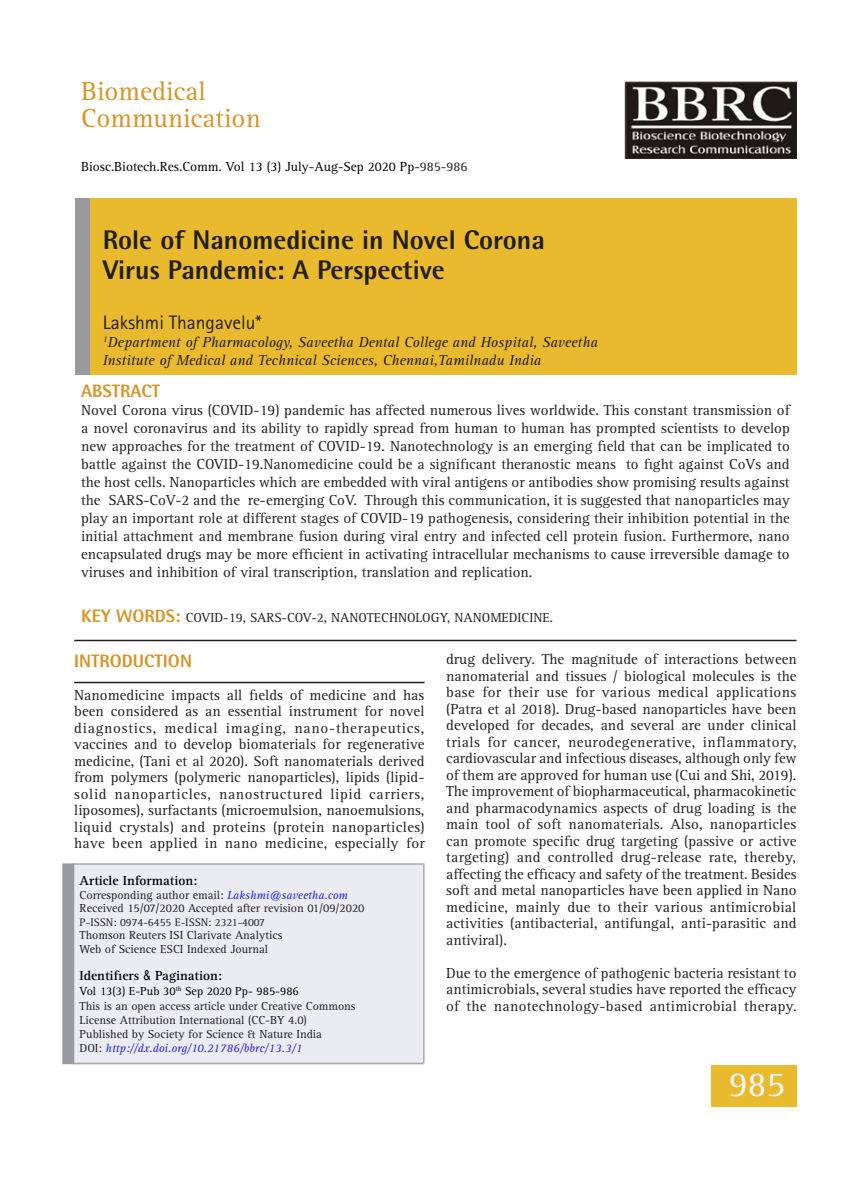
<style>
.page{position:relative;width:864px;height:1188px;background:#fff}
.page>*{position:absolute;margin:0;border:0;box-sizing:border-box;transform-origin:0 0}
.Body_text{font:36px "Rotis Serif Std";color:#f6f6f7}
.Body_text-2{font:800 27px/30px "Rotis Semi Sans Std";color:#231f20}
.Body_text-3{font:27px "Rotis Serif Std";color:#d69429}
.Body_text-4{font:19.5px "Rotis Sans Serif Std";color:#231f20}
.Body_text-5{font:800 18px "Rotis Semi Sans Std";color:#d69429}
.Body_text-6{font:15px/16.5px "Rotis Serif Std";letter-spacing:.005em;color:#231f20;text-align:justify}
.Body_text-7{font:italic 15px "Rotis Serif Std";color:#231f20}
.Body_text-8{font:13.5px "Rotis Serif Std";color:#231f20}
.Body_text-9{font:13.5px "Rotis Serif Std";color:#000}
.Body_text-10{font:700 13.5px "Rotis Serif Std";color:#000}
.Body_text-11{font:12px/14.2px "Rotis Serif Std";color:#231f20}
.Body_text-12{font:italic 12px "Rotis Serif Std";color:#2321e8}
.Body_text-13{font:12px "Rotis Serif Std";color:#000}
.Body_text-14{font:11.25px "Rotis Serif Std";color:#231f20}
.s1{color:#231f20}
.s2{font-family:"Rotis Semi Sans Std";font-weight:800;font-size:18px;color:#d69429}
.s3{font-style:italic;color:#2321e8}
.s4{font-family:"Arial Narrow";font-weight:400}
.s5{font-style:normal;color:#231f20}
</style>
<div class="page">
<img style="left:625px;top:81px;width:171px;height:77px">
<div style="left:89px;top:198px;width:707px;height:176px;background:#eaba2e"></div>
<div style="left:75px;top:198px;width:15px;height:177px;background:#989a9d"></div>
<hr style="left:74px;top:640px;width:722px;height:1px;background:#231f20">
<hr style="left:74px;top:682px;width:351px;height:1px;background:#231f20">
<div style="left:711px;top:1065px;width:85px;height:42px;background:#eaba2e"></div>
<div style="left:73px;top:864px;width:350px;height:200px;background:#eaecf2"></div>
<hr style="left:423px;top:863px;width:2px;height:200px;background:#a8aaad">
<hr style="left:73px;top:863px;width:350px;height:2px;background:#a8aaad">
<hr style="left:73px;top:1063px;width:350px;height:1px;background:#a8aaad">
<div style="left:62px;top:863px;width:12px;height:201px;background:#989a9d"></div>
<p class="Body_text-3" style="left:81px;top:75px;width:127px">Biomedical</p>
<p class="Body_text-3" style="left:81px;top:102px;width:181px">Communication</p>
<p class="Body_text-9" style="left:81px;top:158px;width:388px">Biosc.Biotech.Res.Comm. Vol 13 (3) July-Aug-Sep 2020 Pp-<span class="s1">985-986</span></p>
<p class="Body_text-2" style="left:103px;top:225px;width:444px">Role of Nanomedicine in Novel Corona<br>Virus Pandemic: A Perspective</p>
<p class="Body_text-4" style="left:103px;top:311px;width:160px">Lakshmi Thangavelu*</p>
<p class="Body_text-7" style="left:103px;top:333px;width:497px"><sup>1</sup>Department of Pharmacology, Saveetha Dental College and Hospital, Saveetha</p>
<p class="Body_text-7" style="left:103px;top:351px;width:440px">Institute of Medical and Technical Sciences, Chennai,Tamilnadu India</p>
<p class="Body_text-5" style="left:81px;top:379px;width:81px">ABSTRACT</p>
<p class="Body_text-6" style="left:81px;top:401px;width:711px;line-height:18px">Novel Corona virus (COVID-19) pandemic has affected numerous lives worldwide. This constant transmission of a novel coronavirus and its ability to rapidly spread from human to human has prompted scientists to develop new approaches for the treatment of COVID-19. Nanotechnology is an emerging field that can be implicated to battle against the COVID-19.Nanomedicine could be a significant theranostic means to fight against CoVs and the host cells. Nanoparticles which are embedded with viral antigens or antibodies show promising results against the SARS-CoV-2 and the re-emerging CoV. Through this communication, it is suggested that nanoparticles may play an important role at different stages of COVID-19 pathogenesis, considering their inhibition potential in the initial attachment and membrane fusion during viral entry and infected cell protein fusion. Furthermore, nano encapsulated drugs may be more efficient in activating intracellular mechanisms to cause irreversible damage to viruses and inhibition of viral transcription, translation and replication.</p>
<p class="Body_text-8" style="left:81px;top:610px;width:269px"><span class="s2">KEY WORDS:</span> COVID-19, SARS-CoV-2, Nanot</p>
<p class="Body_text-8" style="left:374px;top:610px;width:100px">echnology, Nano</p>
<p class="Body_text-8" style="left:490px;top:610px;width:27px">medicin</p>
<p class="Body_text-8" style="left:542px;top:610px;width:12px">e.</p>
<p class="Body_text-5" style="left:74px;top:649px;width:119px">INTRODUCTION</p>
<p class="Body_text-6" style="left:74px;top:687px;width:352px">Nanomedicine impacts all fields of medicine and has been considered as an essential instrument for novel diagnostics, medical imaging, nano-therapeutics, vaccines and to develop biomaterials for regenerative medicine, (Tani et al 2020). Soft nanomaterials derived from polymers (polymeric nanoparticles), lipids (lipid&shy;solid nanoparticles, nanostructured lipid carriers, liposomes), surfactants (microemulsion, nanoemulsions, liquid crystals) and proteins (protein nanoparticles) have been applied in nano medicine, especially for</p>
<p class="Body_text-10" style="left:80px;top:873px;width:119px">Article Information:</p>
<p class="Body_text-11" style="left:80px;top:888px;width:270px">Corresponding author email: <span class="s3">Lakshmi@saveetha.com</span></p>
<p class="Body_text-11" style="left:80px;top:901px;width:286px">Received 15/07/2020 Accepted after revision 01/09/2020</p>
<p class="Body_text-14" style="left:80px;top:916px;width:187px">P-ISSN: 0974-6455 E-ISSN: 2321-4007</p>
<p class="Body_text-11" style="left:80px;top:929px;width:204px;line-height:13.5px">Thomson Reuters ISI Clarivate Analytics<br>Web of Science ESCI Indexed Journal</p>
<p class="Body_text-10" style="left:80px;top:968px;width:144px">Identifiers <span class="s4">&amp;</span> Pagination:</p>
<p class="Body_text-13" style="left:80px;top:985px;width:221px">Vol 13(3) E-Pub 30<sup>th</sup> Sep 2020 Pp- 985-986</p>
<p class="Body_text-11" style="left:80px;top:999px;width:278px">This is an open access article under Creative Commons<br>License Attribution International (CC-BY 4.0)<br>Published by Society for Science &amp; Nature India</p>
<p class="Body_text-12" style="left:80px;top:1042px;width:224px"><span class="s5">DOI:</span> http://dx.doi.org/10.21786/bbrc/13.3/1</p>
<p class="Body_text-6" style="left:446px;top:652px;width:352px">drug delivery. The magnitude of interactions between nanomaterial and tissues / biological molecules is the base for their use for various medical applications (Patra et al 2018). Drug-based nanoparticles have been developed for decades, and several are under clinical trials for cancer, neurodegenerative, inflammatory, cardiovascular and infectious diseases, although only few of them are approved for human use (Cui and Shi, 2019).<br>The improvement of biopharmaceutical, pharmacokinetic and pharmacodynamics aspects of drug loading is the main tool of soft nanomaterials. Also, nanoparticles can promote specific drug targeting (passive or active targeting) and controlled drug-release rate, thereby, affecting the efficacy and safety of the treatment. Besides soft and metal nanoparticles have been applied in Nano medicine, mainly due to their various antimicrobial activities (antibacterial, antifungal, anti-parasitic and antiviral).</p>
<p class="Body_text-6" style="left:446px;top:965px;width:352px">Due to the emergence of pathogenic bacteria resistant to antimicrobials, several studies have reported the efficacy of the nanotechnology-based antimicrobial therapy.</p>
<p class="Body_text" style="left:729px;top:1064px;width:58px">985</p>
</div>
